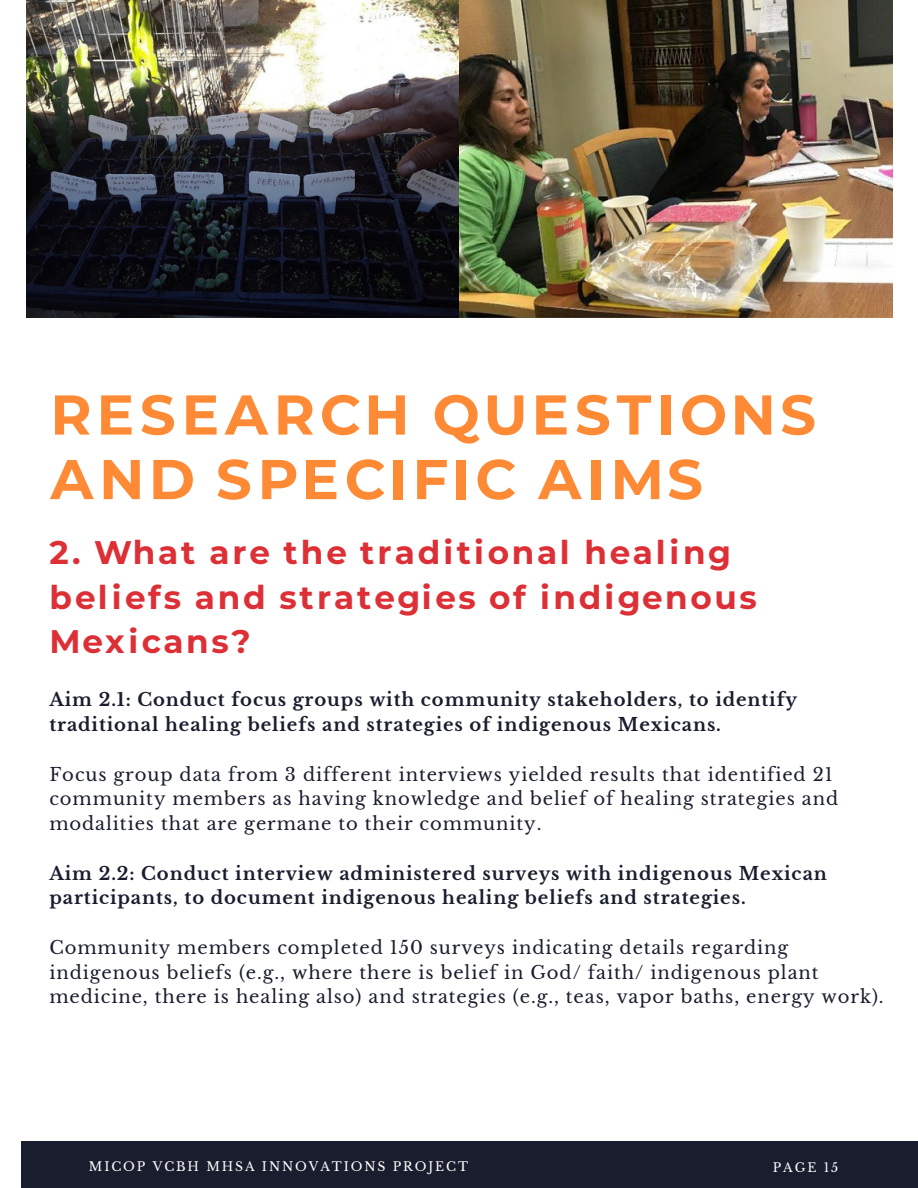
<style>
.page{position:relative;width:918px;height:1188px;background:#fff}
.page>*{position:absolute;margin:0;border:0;box-sizing:border-box;transform-origin:0 0}
.t1{font:700 56.1px/64.5px "Montserrat";letter-spacing:.09em;color:#ff8a36}
.t2{font:700 32.7px/44.4px "Montserrat";letter-spacing:.085em;color:#dc2f36}
.t3{font:18px/24.8px "Libre Baskerville";letter-spacing:.05em;color:#191d2d}
.t4{font:700 18px/24.8px "Libre Baskerville";letter-spacing:.05em;color:#191d2d}
.t5{font:12.45px "Libre Baskerville";letter-spacing:.15em;color:#fff}
</style>
<div class="page">
<div style="left:21px;top:1142px;width:897px;height:46px;background:#191d2d"></div>
<img style="left:26px;top:0;width:866px;height:318px">
<h1 class="t1" style="left:50px;top:380px;width:767px">RESEARCH QUESTIONS<br>AND SPECIFIC AIMS</h1>
<h2 class="t2" style="left:49px;top:529px;width:709px">2. What are the traditional healing beliefs and strategies of indigenous<br>Mexicans?</h2>
<p class="t4" style="left:49px;top:688px;width:749px">Aim 2.1: Conduct focus groups with community stakeholders, to identify traditional healing beliefs and strategies of indigenous Mexicans.</p>
<p class="t3" style="left:49px;top:762px;width:790px">Focus group data from 3 different interviews yielded results that identified 21 community members as having knowledge and belief of healing strategies and modalities that are germane to their community.</p>
<p class="t4" style="left:49px;top:861px;width:779px">Aim 2.2: Conduct interview administered surveys with indigenous Mexican participants, to document indigenous healing beliefs and strategies.</p>
<p class="t3" style="left:49px;top:935px;width:836px">Community members completed 150 surveys indicating details regarding indigenous beliefs (e.g., where there is belief in God/ faith/ indigenous plant medicine, there is healing also) and strategies (e.g., teas, vapor baths, energy work).</p>
<p class="t5" style="left:89px;top:1159px;width:381px">MICOP VCBH MHSA INNOVATIONS PROJECT</p>
<p class="t5" style="left:773px;top:1160px;width:67px">PAGE 15</p>
</div>
